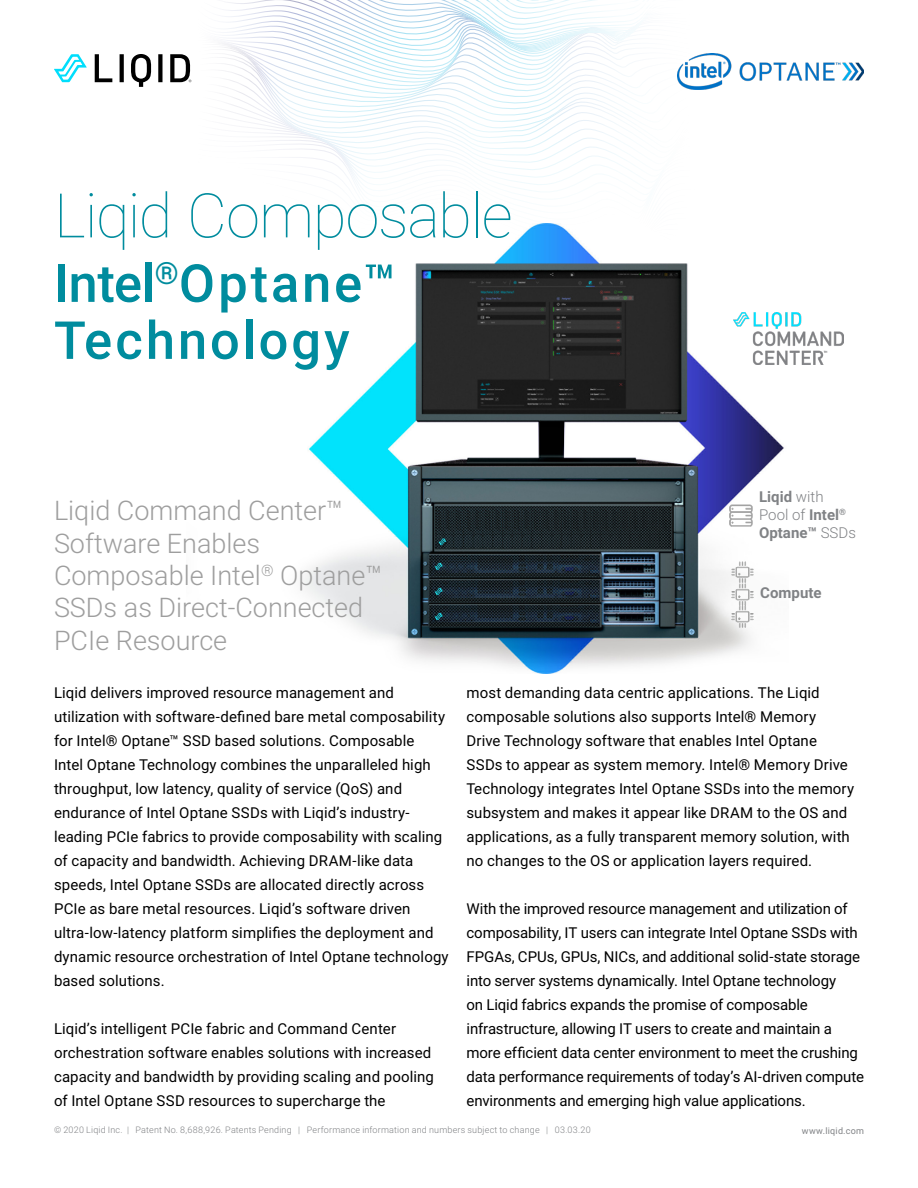
<style>
.page{position:relative;width:918px;height:1188px;background:#fff}
.page>*{position:absolute;margin:0;border:0;box-sizing:border-box;transform-origin:0 0}
.t1{font:100 61.5px "Roboto";letter-spacing:-.02em;color:#008c9e}
.t2{font:500 52.5px "Roboto";letter-spacing:.055em;color:#008c9e}
.t3{font:300 27px/32.4px "Roboto";color:#9e9e9e}
.t4{font:15px/24px "Roboto";letter-spacing:.005em;color:#000}
.t5{font:700 15px/18px "Roboto";color:#808285}
.t6{font:300 9px "Roboto";letter-spacing:.02em;color:#808285}
.t7{font:9px "Roboto";letter-spacing:.025em;color:#808285}
.s1{font-weight:300}
</style>
<div class="page">
<svg style="left:54px;top:54px;width:33px;height:28px"></svg>
<img style="left:302px;top:404px;width:482px;height:270px">
<img style="left:729px;top:505px;width:24px;height:21px">
<img style="left:731px;top:561px;width:23px;height:67px">
<svg style="left:354px;top:398px;width:386px;height:6px;background:#25485b"></svg>
<svg style="left:360px;top:395px;width:375px;height:3px"></svg>
<svg style="left:368px;top:387px;width:358px;height:3px"></svg>
<svg style="left:371px;top:381px;width:354px;height:6px;background:#24404f"></svg>
<svg style="left:376px;top:373px;width:343px;height:8px;background:#2c4450"></svg>
<svg style="left:384px;top:364px;width:440px;height:9px"></svg>
<svg style="left:393px;top:357px;width:430px;height:7px"></svg>
<svg style="left:401px;top:349px;width:427px;height:8px"></svg>
<svg style="left:408px;top:341px;width:436px;height:8px"></svg>
<svg style="left:415px;top:333px;width:429px;height:8px"></svg>
<svg style="left:415px;top:327px;width:428px;height:6px"></svg>
<svg style="left:415px;top:321px;width:387px;height:6px"></svg>
<svg style="left:415px;top:311px;width:386px;height:4px"></svg>
<svg style="left:415px;top:307px;width:273px;height:4px"></svg>
<svg style="left:415px;top:302px;width:273px;height:5px"></svg>
<svg style="left:415px;top:297px;width:273px;height:5px"></svg>
<svg style="left:415px;top:291px;width:273px;height:6px;background:#2b2f2f"></svg>
<svg style="left:415px;top:285px;width:273px;height:6px;background:#2c2d2d"></svg>
<svg style="left:415px;top:279px;width:273px;height:6px;background:#2b2d2d"></svg>
<svg style="left:415px;top:273px;width:273px;height:6px;background:#1a1e21"></svg>
<svg style="left:415px;top:268px;width:273px;height:5px"></svg>
<svg style="left:415px;top:262px;width:273px;height:6px;background:#6b828f"></svg>
<svg style="left:496px;top:256px;width:102px;height:6px"></svg>
<svg style="left:502px;top:251px;width:90px;height:5px"></svg>
<svg style="left:506px;top:244px;width:81px;height:7px"></svg>
<svg style="left:276px;top:142px;width:352px;height:19px"></svg>
<svg style="left:274px;top:136px;width:346px;height:6px"></svg>
<svg style="left:272px;top:130px;width:356px;height:6px"></svg>
<svg style="left:249px;top:125px;width:365px;height:5px"></svg>
<svg style="left:239px;top:119px;width:390px;height:6px"></svg>
<svg style="left:225px;top:114px;width:404px;height:5px"></svg>
<svg style="left:226px;top:109px;width:398px;height:5px"></svg>
<svg style="left:230px;top:104px;width:397px;height:5px"></svg>
<svg style="left:228px;top:99px;width:396px;height:5px"></svg>
<svg style="left:230px;top:92px;width:397px;height:7px"></svg>
<svg style="left:229px;top:88px;width:484px;height:4px"></svg>
<svg style="left:95px;top:0;width:769px;height:87px"></svg>
<p class="t1" style="left:54px;top:172px;width:460px">Liqid Composable</p>
<p class="t2" style="left:54px;top:246px;width:344px">Intel<sup>®</sup>Optane™</p>
<p class="t2" style="left:54px;top:303px;width:297px">Technology</p>
<p class="t3" style="left:54px;top:493px;width:330px">Liqid Command Center™<br>Software Enables<br>Composable Intel<sup>®</sup> Optane™<br>SSDs as Direct-Connected<br>PCIe Resource</p>
<p class="t5" style="left:759px;top:487px;width:98px">Liqid <span class="s1">with<br>Pool of</span> Intel<sup>®<br></sup>Optane™ <span class="s1">SSDs</span></p>
<p class="t5" style="left:760px;top:584px;width:63px">Compute</p>
<p class="t4" style="left:54px;top:680px;width:396px">Liqid delivers improved resource management and utilization with software-defined bare metal composability for Intel® Optane™ SSD based solutions. Composable<br>Intel Optane Technology combines the unparalleled high throughput, low latency, quality of service (QoS) and endurance of Intel Optane SSDs with Liqid’s industry&shy;leading PCIe fabrics to provide composability with scaling of capacity and bandwidth. Achieving DRAM-like data speeds, Intel Optane SSDs are allocated directly across PCIe as bare metal resources. Liqid’s software driven ultra-low-latency platform simplifies the deployment and dynamic resource orchestration of Intel Optane technology based solutions.</p>
<p class="t4" style="left:54px;top:1016px;width:381px">Liqid’s intelligent PCIe fabric and Command Center orchestration software enables solutions with increased capacity and bandwidth by providing scaling and pooling of Intel Optane SSD resources to supercharge the</p>
<p class="t4" style="left:466px;top:680px;width:389px">most demanding data centric applications. The Liqid composable solutions also supports Intel® Memory<br>Drive Technology software that enables Intel Optane SSDs to appear as system memory. Intel® Memory Drive Technology integrates Intel Optane SSDs into the memory subsystem and makes it appear like DRAM to the OS and applications, as a fully transparent memory solution, with no changes to the OS or application layers required.</p>
<p class="t4" style="left:466px;top:896px;width:399px">With the improved resource management and utilization of composability, IT users can integrate Intel Optane SSDs with FPGAs, CPUs, GPUs, NICs, and additional solid-state storage into server systems dynamically. Intel Optane technology<br>on Liqid fabrics expands the promise of composable infrastructure, allowing IT users to create and maintain a more efficient data center environment to meet the crushing data performance requirements of today’s AI-driven compute environments and emerging high value applications.</p>
<p class="t6" style="left:54px;top:1123px;width:538px">© 2020 Liqid Inc. | Patent No. 8,688,926. Patents Pending | Performance information and numbers subject to change | 03.03.20</p>
<p class="t7" style="left:802px;top:1125px;width:64px">www.liqid.com</p>
</div>
